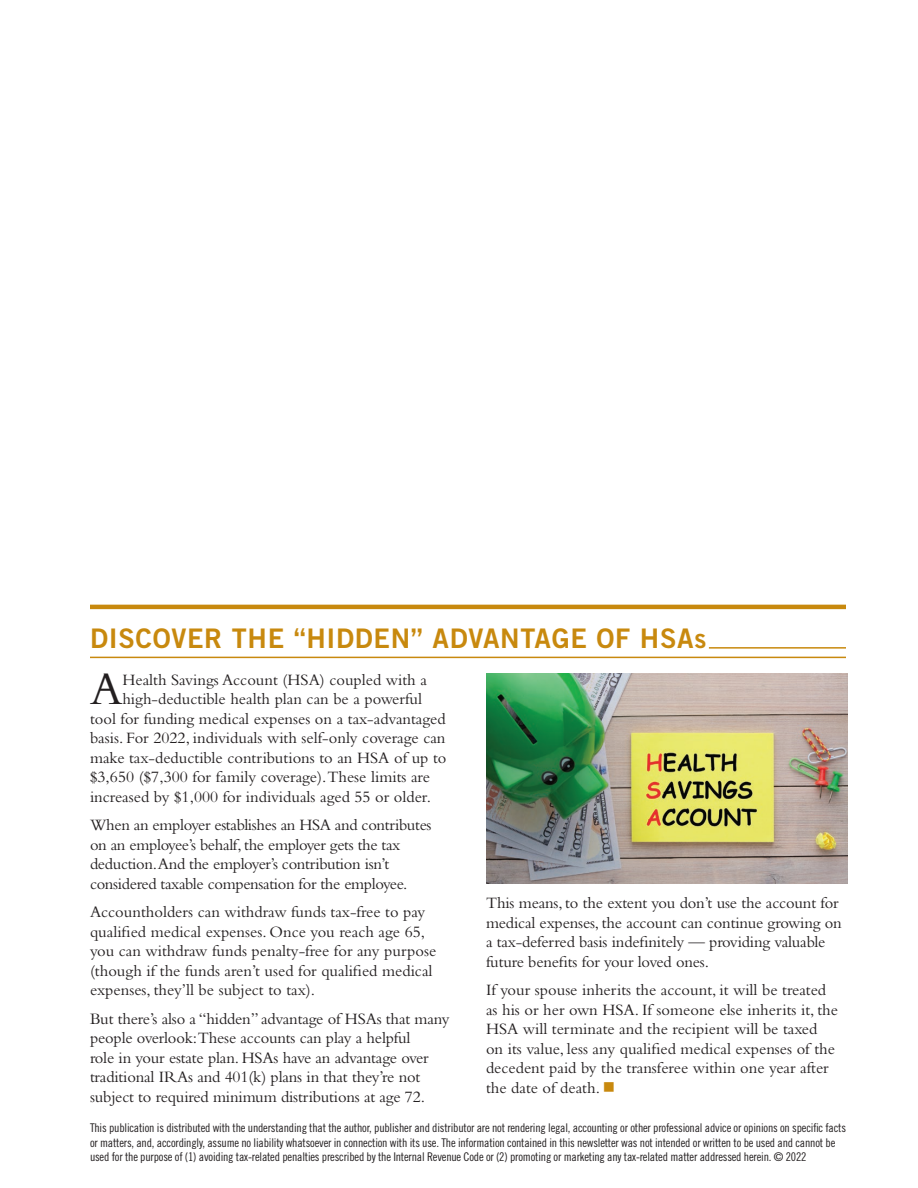
<style>
.page{position:relative;width:918px;height:1188px;background:#fff}
.page>*{position:absolute;margin:0;border:0;box-sizing:border-box;transform-origin:0 0}
.t1{font:47.85px "Bembo Std";color:#231f20}
.t2{font:27px "Trade Gothic LT Std Bd 2";letter-spacing:.025em;color:#c8890e}
.t3{font:16.5px/19.5px "Bembo Std";color:#231f20}
.t4{font:16.5px/19.5px "Bembo Std";letter-spacing:-.02em;color:#231f20}
.t5{font:12px/14.4px "Trade Gothic LT Std Cn 18";letter-spacing:-.015em;color:#231f20}
.s1{color:#c8890e}
</style>
<div class="page">
<hr style="left:90px;top:605px;width:756px;height:4px;background:#c8890e">
<hr style="left:709px;top:647px;width:137px;height:2px;background:#c8890e">
<hr style="left:90px;top:657px;width:756px;height:1px;background:#c8890e">
<img style="left:486px;top:674px;width:362px;height:210px">
<h2 class="t2" style="left:90px;top:622px;width:618px">DISCOVER THE “HIDDEN” ADVANTAGE OF HSAs</h2>
<h1 class="t1" style="left:90px;top:661px;width:34px">A</h1>
<p class="t3" style="left:122px;top:669px;width:306px">Health Savings Account (HSA) coupled with a</p>
<p class="t3" style="left:122px;top:689px;width:301px">high-deductible health plan can be a powerful</p>
<p class="t3" style="left:90px;top:708px;width:357px">tool for funding medical expenses on a tax-advantaged</p>
<p class="t3" style="left:90px;top:728px;width:357px">basis. For 2022, individuals with self-only coverage can</p>
<p class="t3" style="left:90px;top:747px;width:358px">make tax-deductible contributions to an HSA of up to</p>
<p class="t3" style="left:90px;top:767px;width:342px">$3,650 ($7,300 for family coverage).These limits are</p>
<p class="t3" style="left:90px;top:786px;width:343px">increased by $1,000 for individuals aged 55 or older.</p>
<p class="t4" style="left:90px;top:815px;width:343px">When an employer establishes an HSA and contributes on an employee’s behalf, the employer gets the tax deduction.And the employer’s contribution isn’t considered taxable compensation for the employee.</p>
<p class="t3" style="left:90px;top:902px;width:348px">Accountholders can withdraw funds tax-free to pay qualified medical expenses. Once you reach age 65, you can withdraw funds penalty-free for any purpose (though if the funds aren’t used for qualified medical expenses, they’ll be subject to tax).</p>
<p class="t3" style="left:90px;top:1008px;width:361px">But there’s also a “hidden” advantage of HSAs that many people overlook:These accounts can play a helpful<br>role in your estate plan. HSAs have an advantage over traditional IRAs and 401(k) plans in that they’re not subject to required minimum distributions at age 72.</p>
<p class="t3" style="left:486px;top:893px;width:357px">This means, to the extent you don’t use the account for medical expenses, the account can continue growing on a tax-deferred basis indefinitely — providing valuable future benefits for your loved ones.</p>
<p class="t3" style="left:486px;top:980px;width:354px">If your spouse inherits the account, it will be treated as his or her own HSA. If someone else inherits it, the HSA will terminate and the recipient will be taxed on its value, less any qualified medical expenses of the decedent paid by the transferee within one year after the date of death. <span class="s1">■</span></p>
<p class="t5" style="left:90px;top:1121px;width:758px">This publication is distributed with the understanding that the author, publisher and distributor are not rendering legal, accounting or other professional advice or opinions on specific facts or matters, and, accordingly, assume no liability whatsoever in connection with its use. The information contained in this newsletter was not intended or written to be used and cannot be used for the purpose of (1) avoiding tax-related penalties prescribed by the Internal Revenue Code or (2) promoting or marketing any tax-related matter addressed herein. © 2022</p>
</div>
